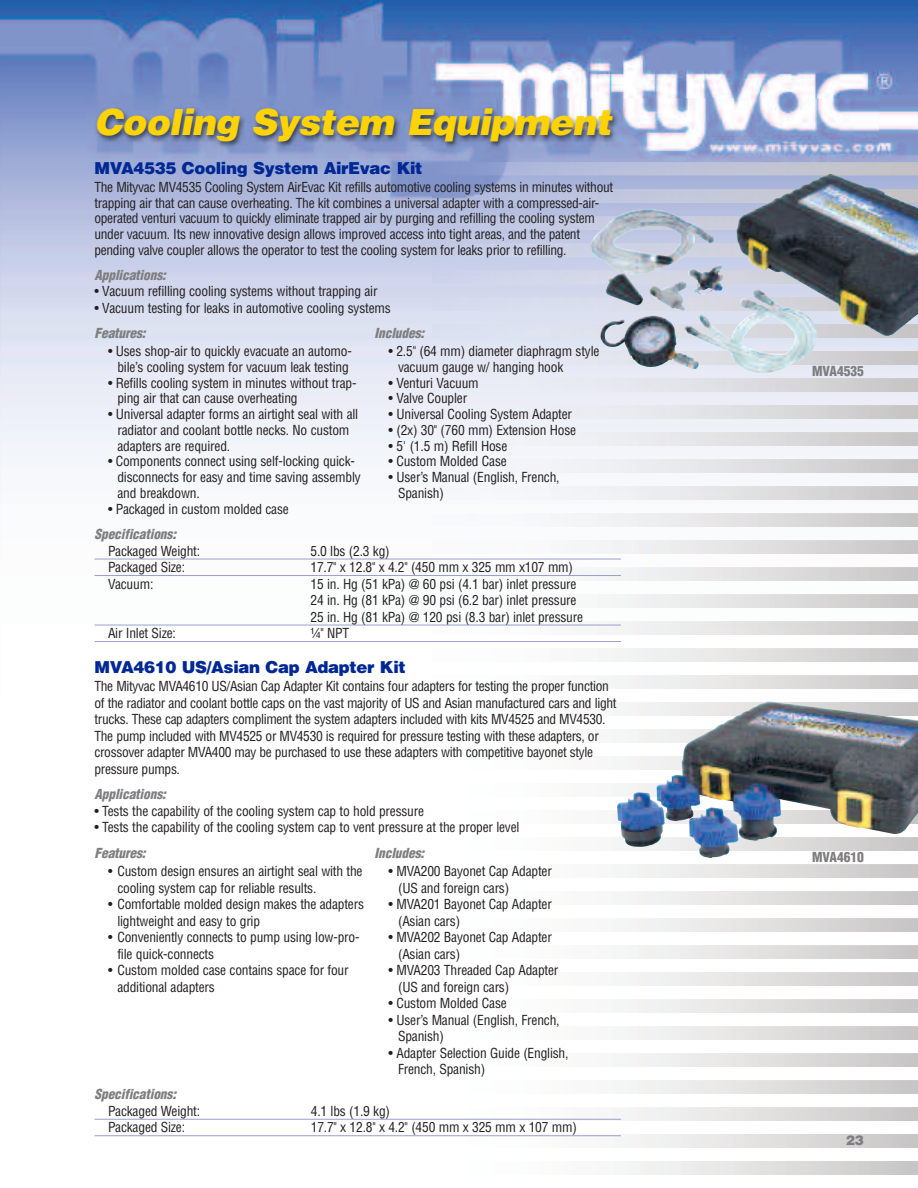
<style>
.page{position:relative;width:918px;height:1188px;background:#fff}
.page>*{position:absolute;margin:0;border:0;box-sizing:border-box;transform-origin:0 0}
.t1{font:italic 900 36px "Helvetica";letter-spacing:-.015em;color:#fed304}
.t2{font:900 16.5px "Helvetica";letter-spacing:-.02em;color:#002894}
.t3{font:condensed 13.5px/16.5px "Helvetica";letter-spacing:-.015em;color:#231f20}
.t4{font:italic 900 condensed 13.5px "Helvetica";letter-spacing:-.01em;color:#7e7d7f}
.t5{font:900 condensed 13.5px "Helvetica";color:#7e7d7f}
.t6{font:900 13.5px "Helvetica";color:#7e7d7f}
</style>
<div class="page">
<img style="left:0;top:0;width:918px;height:1121px">
<img style="left:432px;top:864px;width:486px;height:14px">
<img style="left:432px;top:891px;width:486px;height:13px">
<img style="left:432px;top:918px;width:486px;height:14px">
<img style="left:432px;top:945px;width:486px;height:13px">
<img style="left:432px;top:972px;width:486px;height:14px">
<img style="left:432px;top:999px;width:486px;height:13px">
<img style="left:432px;top:1026px;width:486px;height:14px">
<img style="left:432px;top:1053px;width:486px;height:13px">
<img style="left:432px;top:1080px;width:486px;height:14px">
<img style="left:432px;top:1107px;width:486px;height:13px">
<img style="left:432px;top:837px;width:185px;height:13px">
<img style="left:432px;top:810px;width:185px;height:14px">
<img style="left:432px;top:783px;width:185px;height:13px">
<img style="left:432px;top:756px;width:185px;height:14px">
<img style="left:432px;top:729px;width:185px;height:13px">
<img style="left:432px;top:702px;width:185px;height:14px">
<img style="left:432px;top:675px;width:486px;height:13px">
<img style="left:432px;top:648px;width:486px;height:14px">
<img style="left:432px;top:621px;width:486px;height:13px">
<img style="left:432px;top:594px;width:486px;height:14px">
<img style="left:432px;top:567px;width:486px;height:13px">
<img style="left:432px;top:540px;width:486px;height:14px">
<img style="left:432px;top:513px;width:486px;height:13px">
<img style="left:432px;top:486px;width:486px;height:14px">
<img style="left:432px;top:459px;width:486px;height:13px">
<img style="left:432px;top:432px;width:486px;height:14px">
<img style="left:432px;top:405px;width:486px;height:13px">
<img style="left:432px;top:378px;width:486px;height:14px">
<img style="left:432px;top:351px;width:486px;height:13px">
<img style="left:432px;top:324px;width:486px;height:14px">
<img style="left:432px;top:297px;width:486px;height:13px">
<img style="left:432px;top:270px;width:486px;height:14px">
<img style="left:432px;top:243px;width:486px;height:13px">
<img style="left:432px;top:216px;width:486px;height:14px">
<img style="left:432px;top:189px;width:486px;height:13px">
<img style="left:432px;top:162px;width:486px;height:14px">
<img style="left:86px;top:98px;width:793px;height:68px">
<img style="left:432px;top:162px;width:447px;height:4px">
<img style="left:617px;top:701px;width:301px;height:157px">
<img style="left:599px;top:264px;width:202px;height:106px">
<hr style="left:94px;top:1119px;width:527px;height:1px;background:#989fce">
<hr style="left:94px;top:1135px;width:527px;height:1px;background:#989fce">
<hr style="left:94px;top:559px;width:527px;height:1px;background:#989fce">
<hr style="left:94px;top:575px;width:527px;height:1px;background:#989fce">
<hr style="left:94px;top:625px;width:527px;height:1px;background:#989fce">
<hr style="left:94px;top:641px;width:527px;height:1px;background:#989fce">
<h1 class="t1" style="left:94px;top:102px;width:519px">Cooling System Equipment</h1>
<p class="t2" style="left:94px;top:159px;width:330px">MVA4535 Cooling System AirEvac Kit</p>
<p class="t3" style="left:94px;top:179px;width:520px;line-height:15.8px">The Mityvac MV4535 Cooling System AirEvac Kit refills automotive cooling systems in minutes without trapping air that can cause overheating. The kit combines a universal adapter with a compressed-air&shy;operated venturi vacuum to quickly eliminate trapped air by purging and refilling the cooling system under vacuum. Its new innovative design allows improved access into tight areas, and the patent pending valve coupler allows the operator to test the cooling system for leaks prior to refilling.</p>
<p class="t4" style="left:94px;top:267px;width:73px">Applications:</p>
<p class="t3" style="left:94px;top:283px;width:285px">• Vacuum refilling cooling systems without trapping air</p>
<p class="t3" style="left:94px;top:300px;width:298px">• Vacuum testing for leaks in automotive cooling systems</p>
<p class="t4" style="left:94px;top:326px;width:53px">Features:</p>
<p class="t4" style="left:375px;top:326px;width:51px">Includes:</p>
<p class="t3" style="left:108px;top:343px;width:245px;line-height:15.8px;text-align:center">• Uses shop-air to quickly evacuate an automo&shy;bile’s cooling system for vacuum leak testing</p>
<p class="t3" style="left:117px;top:375px;width:241px;line-height:15.8px;text-indent:-9px">• Refills cooling system in minutes without trap&shy;ping air that can cause overheating</p>
<p class="t3" style="left:117px;top:406px;width:242px;line-height:15.8px;text-indent:-9px">• Universal adapter forms an airtight seal with all radiator and coolant bottle necks. No custom adapters are required.</p>
<p class="t3" style="left:117px;top:454px;width:245px;line-height:15.8px;text-indent:-9px">• Components connect using self-locking quick&shy;disconnects for easy and time saving assembly and breakdown.</p>
<p class="t3" style="left:108px;top:501px;width:182px">• Packaged in custom molded case</p>
<p class="t3" style="left:398px;top:343px;width:203px;line-height:15.8px;text-indent:-9px">• 2.5" (64 mm) diameter diaphragm style vacuum gauge w/ hanging hook</p>
<p class="t3" style="left:389px;top:375px;width:92px">• Venturi Vacuum</p>
<p class="t3" style="left:389px;top:390px;width:80px">• Valve Coupler</p>
<p class="t3" style="left:389px;top:406px;width:185px">• Universal Cooling System Adapter</p>
<p class="t3" style="left:389px;top:422px;width:189px">• (2x) 30" (760 mm) Extension Hose</p>
<p class="t3" style="left:389px;top:438px;width:120px">• 5' (1.5 m) Refill Hose</p>
<p class="t3" style="left:389px;top:453px;width:120px">• Custom Molded Case</p>
<p class="t3" style="left:398px;top:469px;width:163px;line-height:15.8px;text-indent:-9px">• User’s Manual (English, French,<br>Spanish)</p>
<p class="t4" style="left:94px;top:527px;width:83px">Specifications:</p>
<p class="t3" style="left:108px;top:543px;width:94px">Packaged Weight:</p>
<p class="t3" style="left:310px;top:543px;width:81px">5.0 lbs (2.3 kg)</p>
<p class="t3" style="left:108px;top:559px;width:79px">Packaged Size:</p>
<p class="t3" style="left:310px;top:559px;width:264px">17.7" x 12.8" x 4.2" (450 mm x 325 mm x107 mm)</p>
<p class="t3" style="left:108px;top:576px;width:47px">Vacuum:</p>
<p class="t3" style="left:310px;top:576px;width:274px">15 in. Hg (51 kPa) @ 60 psi (4.1 bar) inlet pressure<br>24 in. Hg (81 kPa) @ 90 psi (6.2 bar) inlet pressure<br>25 in. Hg (81 kPa) @ 120 psi (8.3 bar) inlet pressure</p>
<p class="t3" style="left:108px;top:625px;width:69px">Air Inlet Size:</p>
<p class="t3" style="left:310px;top:625px;width:40px">¼" NPT</p>
<p class="t2" style="left:94px;top:658px;width:313px">MVA4610 US/Asian Cap Adapter Kit</p>
<p class="t3" style="left:94px;top:678px;width:524px">The Mityvac MVA4610 US/Asian Cap Adapter Kit contains four adapters for testing the proper function of the radiator and coolant bottle caps on the vast majority of US and Asian manufactured cars and light trucks. These cap adapters compliment the system adapters included with kits MV4525 and MV4530.<br>The pump included with MV4525 or MV4530 is required for pressure testing with these adapters, or crossover adapter MVA400 may be purchased to use these adapters with competitive bayonet style pressure pumps.</p>
<p class="t4" style="left:94px;top:787px;width:73px">Applications:</p>
<p class="t3" style="left:94px;top:803px;width:331px">• Tests the capability of the cooling system cap to hold pressure</p>
<p class="t3" style="left:94px;top:819px;width:427px">• Tests the capability of the cooling system cap to vent pressure at the proper level</p>
<p class="t4" style="left:94px;top:845px;width:53px">Features:</p>
<p class="t4" style="left:375px;top:845px;width:51px">Includes:</p>
<p class="t3" style="left:117px;top:863px;width:247px;text-indent:-9px">• Custom design ensures an airtight seal with the cooling system cap for reliable results.</p>
<p class="t3" style="left:117px;top:896px;width:248px;text-indent:-9px">• Comfortable molded design makes the adapters lightweight and easy to grip</p>
<p class="t3" style="left:117px;top:929px;width:244px;text-indent:-9px">• Conveniently connects to pump using low-pro&shy;file quick-connects</p>
<p class="t3" style="left:117px;top:962px;width:233px;text-indent:-9px">• Custom molded case contains space for four additional adapters</p>
<p class="t3" style="left:398px;top:863px;width:155px;text-indent:-9px">• MVA200 Bayonet Cap Adapter (US and foreign cars)</p>
<p class="t3" style="left:398px;top:896px;width:155px;text-indent:-9px">• MVA201 Bayonet Cap Adapter (Asian cars)</p>
<p class="t3" style="left:398px;top:929px;width:155px;text-indent:-9px">• MVA202 Bayonet Cap Adapter (Asian cars)</p>
<p class="t3" style="left:398px;top:962px;width:162px;text-indent:-9px">• MVA203 Threaded Cap Adapter (US and foreign cars)</p>
<p class="t3" style="left:389px;top:995px;width:120px">• Custom Molded Case</p>
<p class="t3" style="left:398px;top:1012px;width:163px;text-indent:-9px">• User’s Manual (English, French,<br>Spanish)</p>
<p class="t3" style="left:398px;top:1045px;width:172px;text-indent:-9px">• Adapter Selection Guide (English,<br>French, Spanish)</p>
<p class="t4" style="left:94px;top:1087px;width:83px">Specifications:</p>
<p class="t3" style="left:108px;top:1103px;width:94px">Packaged Weight:</p>
<p class="t3" style="left:311px;top:1103px;width:81px">4.1 lbs (1.9 kg)</p>
<p class="t3" style="left:108px;top:1119px;width:79px">Packaged Size:</p>
<p class="t3" style="left:311px;top:1119px;width:268px">17.7" x 12.8" x 4.2" (450 mm x 325 mm x 107 mm)</p>
<p class="t5" style="left:812px;top:364px;width:53px">MVA4535</p>
<p class="t5" style="left:812px;top:849px;width:53px">MVA4610</p>
<p class="t6" style="left:846px;top:1133px;width:20px">23</p>
</div>
